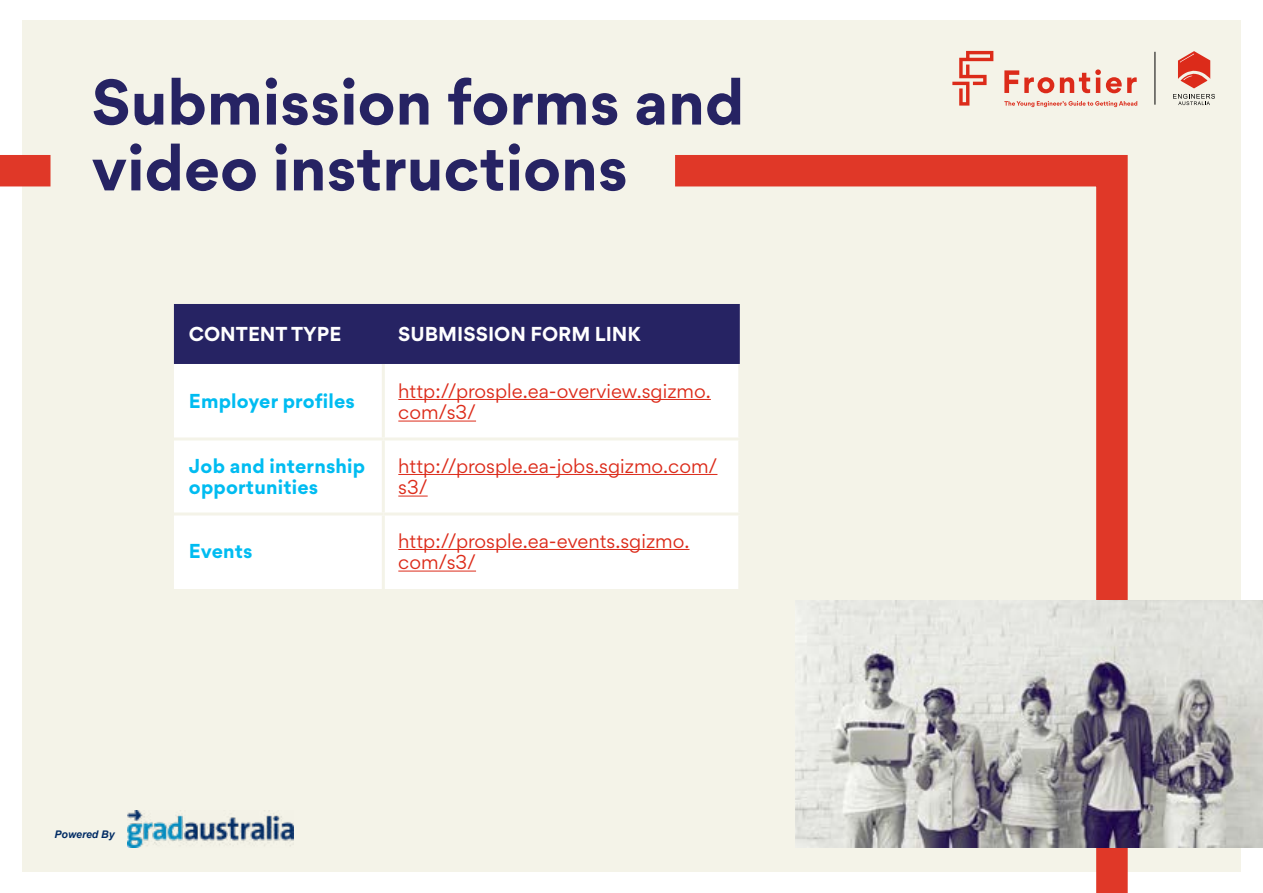
<style>
.page{position:relative;width:1263px;height:893px;background:#fff}
.page>*{position:absolute;margin:0;border:0;box-sizing:border-box;transform-origin:0 0}
.t1{font:700 57.45px/65.8px "Gordita";color:#262363}
.t2{font:18px/21.6px "Gordita";color:#dc2b1a}
.t3{font:700 18px/21.6px "Gordita";letter-spacing:.01em;color:#00bcf1}
.t4{font:700 18px "Gordita";color:#fff}
.t5{font:italic 700 10.5px "Arial";color:#002b64}
</style>
<div class="page">
<div style="left:22px;top:21px;width:1219px;height:851px;background:#f4f3e8"></div>
<svg style="left:675px;top:155px;width:468px;height:738px"></svg>
<img style="left:795px;top:600px;width:468px;height:247px">
<div style="left:0;top:155px;width:51px;height:31px;background:#e03828"></div>
<div style="left:174px;top:304px;width:566px;height:60px;background:#262363"></div>
<div style="left:174px;top:364px;width:564px;height:225px;background:#fff"></div>
<hr style="left:382px;top:364px;width:3px;height:73px;background:#f4f3e8">
<hr style="left:738px;top:364px;width:3px;height:73px;background:#f4f3e8">
<hr style="left:174px;top:437px;width:209px;height:3px;background:#f4f3e8">
<hr style="left:383px;top:437px;width:358px;height:3px;background:#f4f3e8">
<hr style="left:382px;top:440px;width:3px;height:72px;background:#f4f3e8">
<hr style="left:738px;top:440px;width:3px;height:72px;background:#f4f3e8">
<hr style="left:174px;top:512px;width:209px;height:3px;background:#f4f3e8">
<hr style="left:383px;top:512px;width:358px;height:3px;background:#f4f3e8">
<hr style="left:382px;top:515px;width:3px;height:74px;background:#f4f3e8">
<hr style="left:738px;top:515px;width:3px;height:74px;background:#f4f3e8">
<hr style="left:398px;top:399px;width:313px;height:1px;background:#dc2b1a">
<hr style="left:398px;top:421px;width:78px;height:1px;background:#dc2b1a">
<hr style="left:398px;top:474px;width:319px;height:1px;background:#dc2b1a">
<hr style="left:398px;top:496px;width:30px;height:1px;background:#dc2b1a">
<hr style="left:398px;top:549px;width:291px;height:1px;background:#dc2b1a">
<hr style="left:398px;top:571px;width:78px;height:1px;background:#dc2b1a">
<svg style="left:1004px;top:101px;width:133px;height:6px"></svg>
<svg style="left:952px;top:51px;width:41px;height:55px"></svg>
<svg style="left:1004px;top:70px;width:50px;height:23px"></svg>
<svg style="left:1060px;top:69px;width:77px;height:24px"></svg>
<hr style="left:1155px;top:52px;width:1px;height:53px;background:#000">
<svg style="left:1173px;top:94px;width:42px;height:11px"></svg>
<svg style="left:1178px;top:51px;width:32px;height:37px"></svg>
<img style="left:128px;top:810px;width:166px;height:37px">
<h1 class="t1" style="left:92px;top:68px;width:654px">Submission forms and video instructions</h1>
<p class="t4" style="left:189px;top:320px;width:154px">CONTENT TYPE</p>
<p class="t4" style="left:398px;top:320px;width:244px">SUBMISSION FORM LINK</p>
<p class="t3" style="left:189px;top:390px;width:168px">Employer profiles</p>
<p class="t2" style="left:398px;top:379px;width:314px">http://prosple.ea-overview.sgizmo. com/s3/</p>
<p class="t3" style="left:189px;top:454px;width:178px">Job and internship opportunities</p>
<p class="t2" style="left:398px;top:454px;width:321px">http://prosple.ea-jobs.sgizmo.com/ s3/</p>
<p class="t3" style="left:189px;top:540px;width:65px">Events</p>
<p class="t2" style="left:398px;top:529px;width:293px">http://prosple.ea-events.sgizmo. com/s3/</p>
<p class="t5" style="left:55px;top:827px;width:62px">Powered By</p>
</div>
